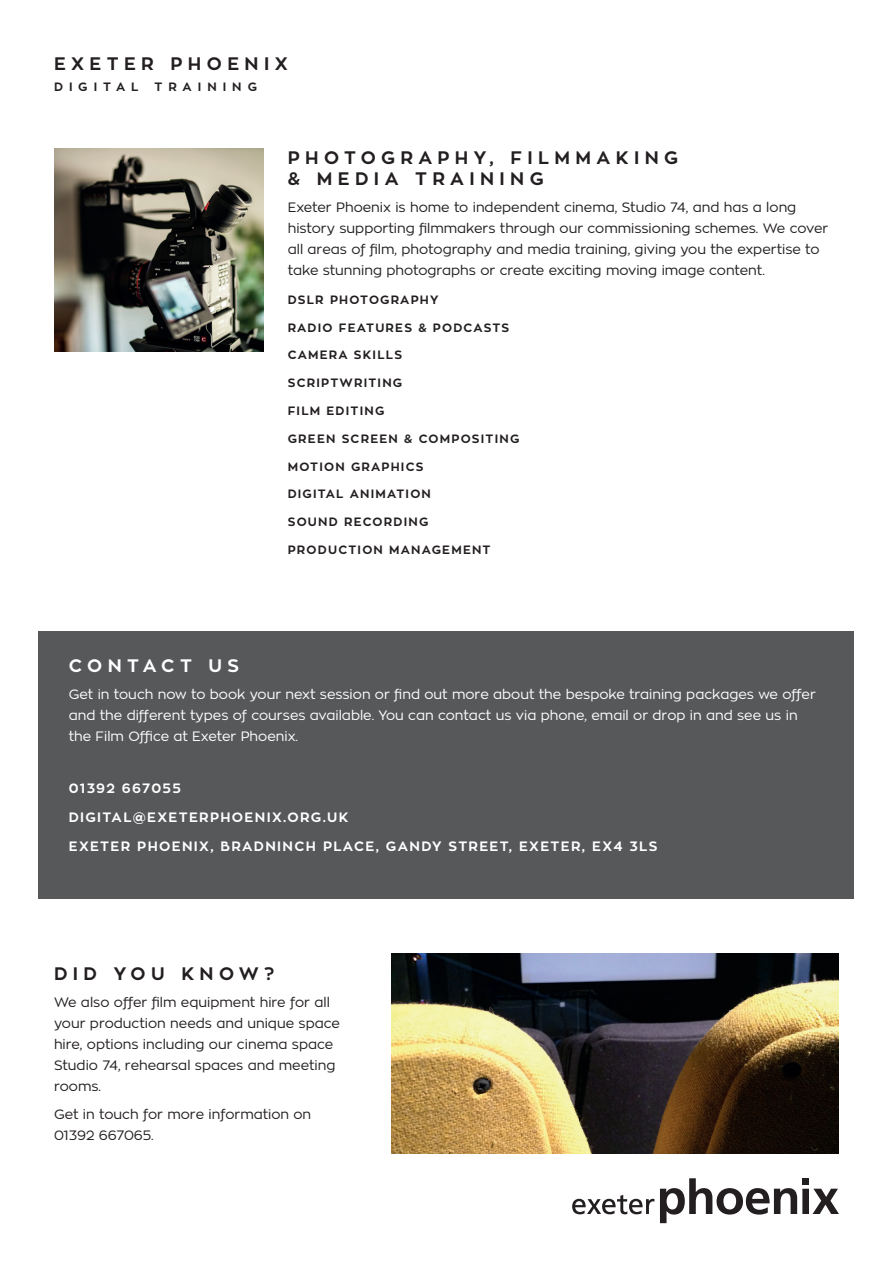
<style>
.page{position:relative;width:893px;height:1263px;background:#fff}
.page>*{position:absolute;margin:0;border:0;box-sizing:border-box;transform-origin:0 0}
.t1{font:700 18px/21px "Zona Pro";letter-spacing:.3em;color:#231f20}
.t2{font:700 18px "Zona Pro";letter-spacing:.3em;color:#fff}
.t3{font:13.5px/21px "Zona Pro";color:#231f20}
.t4{font:13.5px/21px "Zona Pro";color:#fff}
.t5{font:700 13.5px/29.2px "Zona Pro";letter-spacing:.1em;color:#fff}
.t6{font:700 12px "Zona Pro";letter-spacing:.1em;color:#231f20}
.t7{font:700 12px "Zona Pro";letter-spacing:.5em;color:#231f20}
</style>
<div class="page">
<div style="left:38px;top:631px;width:815px;height:268px;background:#57585a"></div>
<img style="left:54px;top:149px;width:210px;height:203px">
<img style="left:391px;top:954px;width:448px;height:199px">
<svg style="left:572px;top:1195px;width:82px;height:19px"></svg>
<svg style="left:660px;top:1178px;width:179px;height:45px"></svg>
<h1 class="t1" style="left:54px;top:53px;width:235px">EXETER PHOENIX</h1>
<p class="t7" style="left:54px;top:79px;width:86px">DIGITAL</p>
<p class="t7" style="left:154px;top:79px;width:104px">TRAINING</p>
<h1 class="t1" style="left:288px;top:148px;width:392px">PHOTOGRAPHY, FILMMAKING &amp; MEDIA TRAINING</h1>
<p class="t3" style="left:288px;top:197px;width:542px">Exeter Phoenix is home to independent cinema, Studio 74, and has a long history supporting filmmakers through our commissioning schemes. We cover all areas of film, photography and media training, giving you the expertise to take stunning photographs or create exciting moving image content.</p>
<p class="t6" style="left:288px;top:292px;width:152px">DSLR PHOTOGRAPHY</p>
<p class="t6" style="left:288px;top:320px;width:223px">RADIO FEATURES &amp; PODCASTS</p>
<p class="t6" style="left:288px;top:347px;width:116px">CAMERA SKILLS</p>
<p class="t6" style="left:288px;top:375px;width:116px">SCRIPTWRITING</p>
<p class="t6" style="left:288px;top:403px;width:98px">FILM EDITING</p>
<p class="t6" style="left:288px;top:431px;width:233px">GREEN SCREEN &amp; COMPOSITING</p>
<p class="t6" style="left:288px;top:458px;width:137px">MOTION GRAPHICS</p>
<p class="t6" style="left:288px;top:486px;width:145px">DIGITAL ANIMATION</p>
<p class="t6" style="left:288px;top:514px;width:142px">SOUND RECORDING</p>
<p class="t6" style="left:288px;top:542px;width:204px">PRODUCTION MANAGEMENT</p>
<h1 class="t2" style="left:69px;top:654px;width:172px">CONTACT US</h1>
<p class="t4" style="left:69px;top:684px;width:749px">Get in touch now to book your next session or find out more about the bespoke training packages we offer and the different types of courses available. You can contact us via phone, email or drop in and see us in the Film Office at Exeter Phoenix.</p>
<p class="t5" style="left:69px;top:774px;width:590px">01392 667055<br>DIGITAL@EXETERPHOENIX.ORG.UK<br>EXETER PHOENIX, BRADNINCH PLACE, GANDY STREET, EXETER, EX4 3LS</p>
<h1 class="t1" style="left:54px;top:963px;width:222px">DID YOU KNOW?</h1>
<p class="t3" style="left:54px;top:992px;width:287px">We also offer film equipment hire for all your production needs and unique space hire, options including our cinema space Studio 74, rehearsal spaces and meeting rooms.</p>
<p class="t3" style="left:54px;top:1104px;width:259px">Get in touch for more information on<br>01392 667065.</p>
</div>
